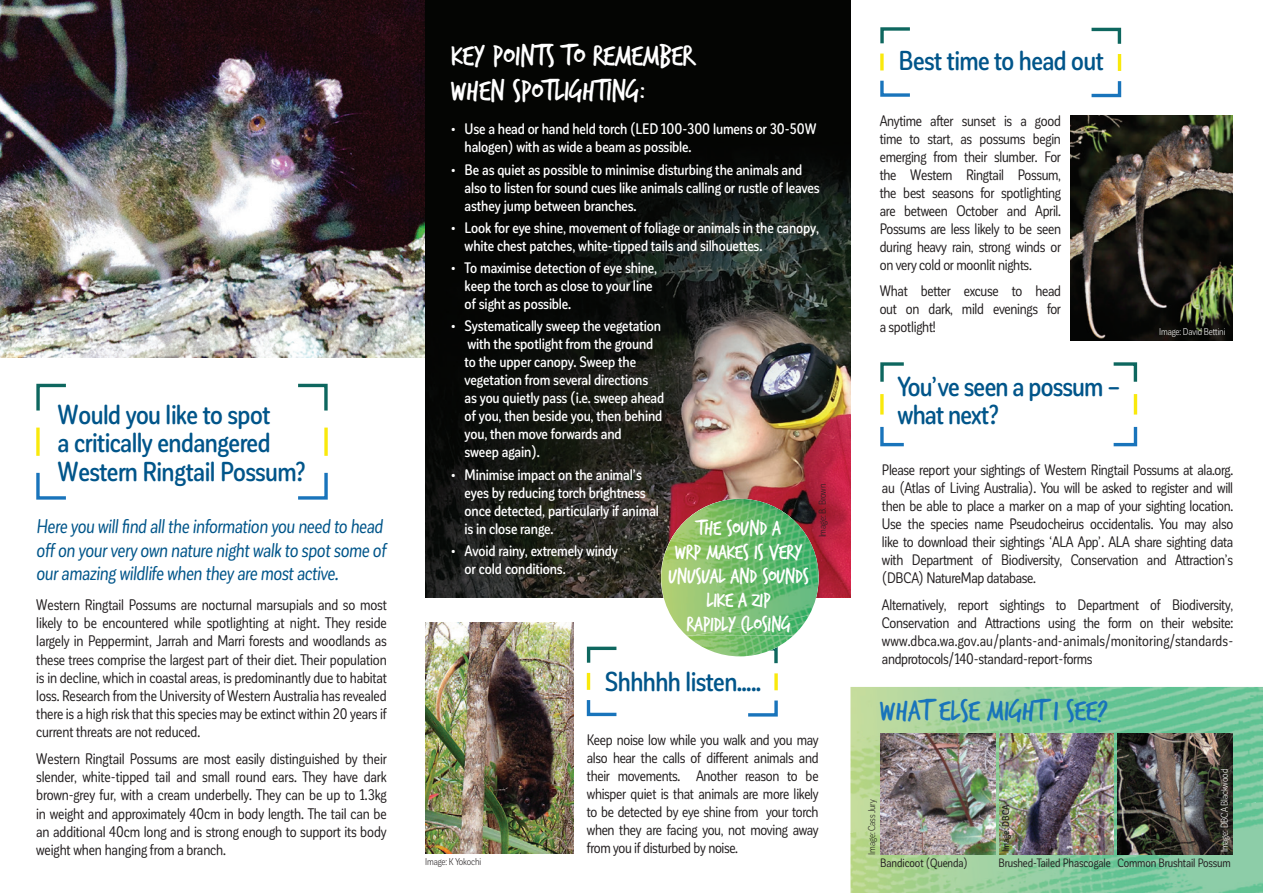
<style>
.page{position:relative;width:1263px;height:893px;background:#fff}
.page>*{position:absolute;margin:0;border:0;box-sizing:border-box;transform-origin:0 0}
.t1{font:31.5px/34.5px "Trash Hand";letter-spacing:-.01em;color:#fff}
.t2{font:31.5px "Trash Hand";letter-spacing:-.01em;color:#1974bb}
.t3{font:500 condensed 27px/28.5px "Corp Sans Rd";letter-spacing:-.02em;color:#01558a}
.t4{font:22.5px/24px "Trash Hand";letter-spacing:-.015em;color:#fff;text-align:center}
.t5{font:italic condensed 19.5px/23.4px "Corp Sans Rd";letter-spacing:-.01em;color:#01558a}
.t6{font:condensed 15.15px/18.1px "Corp Sans Rd";letter-spacing:-.01em;color:#231f20;text-align:justify}
.t7{font:condensed 15px/18px "Corp Sans Rd";letter-spacing:-.02em;color:#231f20;text-align:justify}
.t8{font:500 condensed 15px/18px "Corp Sans Rd";letter-spacing:-.01em;color:#fff}
.t9{font:condensed 12px "Corp Sans Rd";letter-spacing:-.01em;color:#231f20}
.t10{font:condensed 9.75px "Corp Sans Rd";letter-spacing:-.01em;color:#231f20}
.t11{font:condensed 9.75px "Corp Sans Rd";letter-spacing:-.01em;color:#fff}
.t12{font:500 condensed 9.75px "Corp Sans Rd";color:#231f20}
</style>
<div class="page">
<svg style="left:748px;top:700px;width:30px;height:17px"></svg>
<svg style="left:745px;top:656px;width:33px;height:8px"></svg>
<svg style="left:774px;top:673px;width:4px;height:17px"></svg>
<img style="left:850px;top:687px;width:228px;height:142px">
<img style="left:850px;top:829px;width:47px;height:64px">
<img style="left:897px;top:801px;width:366px;height:92px">
<img style="left:1078px;top:687px;width:185px;height:128px">
<img style="left:0;top:0;width:425px;height:357px">
<svg style="left:36px;top:472px;width:30px;height:28px"></svg>
<svg style="left:36px;top:383px;width:30px;height:28px"></svg>
<svg style="left:36px;top:428px;width:4px;height:28px"></svg>
<img style="left:425px;top:0;width:425px;height:597px">
<img style="left:425px;top:622px;width:148px;height:231px">
<img style="left:880px;top:733px;width:115px;height:122px">
<img style="left:999px;top:733px;width:114px;height:122px">
<svg style="left:880px;top:426px;width:24px;height:21px"></svg>
<svg style="left:880px;top:362px;width:24px;height:20px"></svg>
<svg style="left:880px;top:394px;width:4px;height:21px"></svg>
<svg style="left:1113px;top:426px;width:25px;height:21px"></svg>
<svg style="left:1113px;top:362px;width:25px;height:20px"></svg>
<hr style="left:1134px;top:394px;width:3px;height:21px;background:#f9e90c">
<svg style="left:298px;top:472px;width:30px;height:28px"></svg>
<svg style="left:298px;top:383px;width:30px;height:28px"></svg>
<svg style="left:324px;top:428px;width:4px;height:28px"></svg>
<img style="left:1070px;top:115px;width:163px;height:225px">
<img style="left:1117px;top:733px;width:115px;height:122px">
<img style="left:687px;top:635px;width:106px;height:21px">
<img style="left:720px;top:631px;width:78px;height:4px">
<img style="left:661px;top:504px;width:59px;height:131px">
<img style="left:710px;top:499px;width:109px;height:132px">
<svg style="left:1091px;top:81px;width:31px;height:17px"></svg>
<svg style="left:1091px;top:27px;width:31px;height:17px"></svg>
<hr style="left:1118px;top:54px;width:3px;height:17px;background:#f9e90c">
<svg style="left:880px;top:80px;width:30px;height:17px"></svg>
<svg style="left:880px;top:27px;width:30px;height:17px"></svg>
<svg style="left:880px;top:54px;width:4px;height:16px"></svg>
<svg style="left:586px;top:700px;width:31px;height:17px"></svg>
<svg style="left:586px;top:646px;width:31px;height:17px"></svg>
<hr style="left:587px;top:673px;width:3px;height:17px;background:#f9e90c">
<h2 class="t3" style="left:58px;top:399px;width:249px">Would you like to spot<br>a critically endangered<br>Western Ringtail Possum?</h2>
<h3 class="t5" style="left:36px;top:514px;width:348px">Here you will find all the information you need to head</h3>
<h3 class="t5" style="left:36px;top:538px;width:351px">off on your very own nature night walk to spot some of our amazing wildlife when they are most active.</h3>
<p class="t6" style="left:36px;top:595px;width:352px">Western Ringtail Possums are nocturnal marsupials and so most likely to be encountered while spotlighting at night. They reside largely in Peppermint, Jarrah and Marri forests and woodlands as these trees comprise the largest part of their diet. Their population is in decline, which in coastal areas, is predominantly due to habitat loss. Research from the University of Western Australia has revealed there is a high risk that this species may be extinct within 20 years if current threats are not reduced.</p>
<p class="t6" style="left:36px;top:749px;width:352px">Western Ringtail Possums are most easily distinguished by their slender, white-tipped tail and small round ears. They have dark brown-grey fur, with a cream underbelly. They can be up to 1.3kg in weight and approximately 40cm in body length. The tail can be an additional 40cm long and is strong enough to support its body weight when hanging from a branch.</p>
<h1 class="t1" style="left:451px;top:40px;width:244px">KEY POINTS TO REMEMBER<br>WHEN SPOTLIGHTING:</h1>
<p class="t8" style="left:465px;top:120px;width:353px;text-indent:-14px">• Use a head or hand held torch (LED 100-300 lumens or 30-50W halogen) with as wide a beam as possible.</p>
<p class="t8" style="left:465px;top:160px;width:356px;text-indent:-14px">• Be as quiet as possible to minimise disturbing the animals and also to listen for sound cues like animals calling or rustle of leaves asthey jump between branches.</p>
<p class="t8" style="left:465px;top:218px;width:356px;text-indent:-14px">• Look for eye shine, movement of foliage or animals in the canopy, white chest patches, white-tipped tails and silhouettes.</p>
<p class="t8" style="left:465px;top:258px;width:194px;text-indent:-14px">• To maximise detection of eye shine, keep the torch as close to your line of sight as possible.</p>
<p class="t8" style="left:465px;top:317px;width:201px;text-indent:-14px">• Systematically sweep the vegetation with the spotlight from the ground to the upper canopy. Sweep the vegetation from several directions as you quietly pass (i.e. sweep ahead of you, then beside you, then behind you, then move forwards and<br>sweep again).</p>
<p class="t8" style="left:465px;top:465px;width:196px;text-indent:-14px">• Minimise impact on the animal’s eyes by reducing torch brightness once detected, particularly if animal is in close range.</p>
<p class="t8" style="left:465px;top:541px;width:155px;text-indent:-14px">• Avoid rainy, extremely windy or cold conditions.</p>
<p class="t10" style="left:816px;top:537px;width:55px;rotate:-90deg">Image: B. Brown</p>
<h3 class="t4" style="left:668px;top:517px;width:142px">THE SOUND A<br>WRP MAKES IS VERY<br>UNUSUAL AND SOUNDS<br>LIKE A ZIP<br>RAPIDLY CLOSING</h3>
<h2 class="t3" style="left:605px;top:666px;width:158px">Shhhhh listen.....</h2>
<h2 class="t3" style="left:898px;top:45px;width:207px">Best time to head out</h2>
<p class="t7" style="left:880px;top:111px;width:183px">Anytime after sunset is a good time to start, as possums begin emerging from their slumber. For the Western Ringtail Possum, the best seasons for spotlighting are between October and April.<br>Possums are less likely to be seen during heavy rain, strong winds or on very cold or moonlit nights.</p>
<p class="t7" style="left:880px;top:282px;width:183px">What better excuse to head out on dark, mild evenings for a spotlight!</p>
<h2 class="t3" style="left:897px;top:371px;width:225px">You’ve seen a possum – what next?</h2>
<p class="t11" style="left:1159px;top:326px;width:68px">Image: David Bettini</p>
<p class="t7" style="left:882px;top:460px;width:353px">Please report your sightings of Western Ringtail Possums at ala.org. au (Atlas of Living Australia). You will be asked to register and will then be able to place a marker on a map of your sighting location.<br>Use the species name Pseudocheirus occidentalis. You may also like to download their sightings ‘ALA App’. ALA share sighting data with Department of Biodiversity, Conservation and Attraction’s (DBCA) NatureMap database.</p>
<p class="t7" style="left:882px;top:595px;width:353px">Alternatively, report sightings to Department of Biodiversity, Conservation and Attractions using the form on their website: www.dbca.wa.gov.au/plants-and-animals/monitoring/standards&shy;andprotocols/140-standard-report-forms</p>
<h1 class="t2" style="left:880px;top:695px;width:229px">WHAT ELSE MIGHT I SEE?</h1>
<p class="t7" style="left:587px;top:731px;width:233px">Keep noise low while you walk and you may also hear the calls of different animals and their movements. Another reason to be whisper quiet is that animals are more likely to be detected by eye shine from your torch when they are facing you, not moving away from you if disturbed by noise.</p>
<p class="t11" style="left:1218px;top:852px;width:85px;rotate:-90deg">Image: DBCA Blackwood</p>
<p class="t10" style="left:866px;top:855px;width:57px;rotate:-90deg">Image: Cass Jury</p>
<p class="t12" style="left:999px;top:852px;width:49px;rotate:-90deg">Image: DBCA</p>
<p class="t10" style="left:425px;top:855px;width:58px">Image: K Yokochi</p>
<p class="t9" style="left:880px;top:855px;width:89px">Bandicoot (Quenda)</p>
<p class="t9" style="left:998px;top:855px;width:114px">Brushed-Tailed Phascogale</p>
<p class="t9" style="left:1117px;top:855px;width:115px">Common Brushtail Possum</p>
</div>
